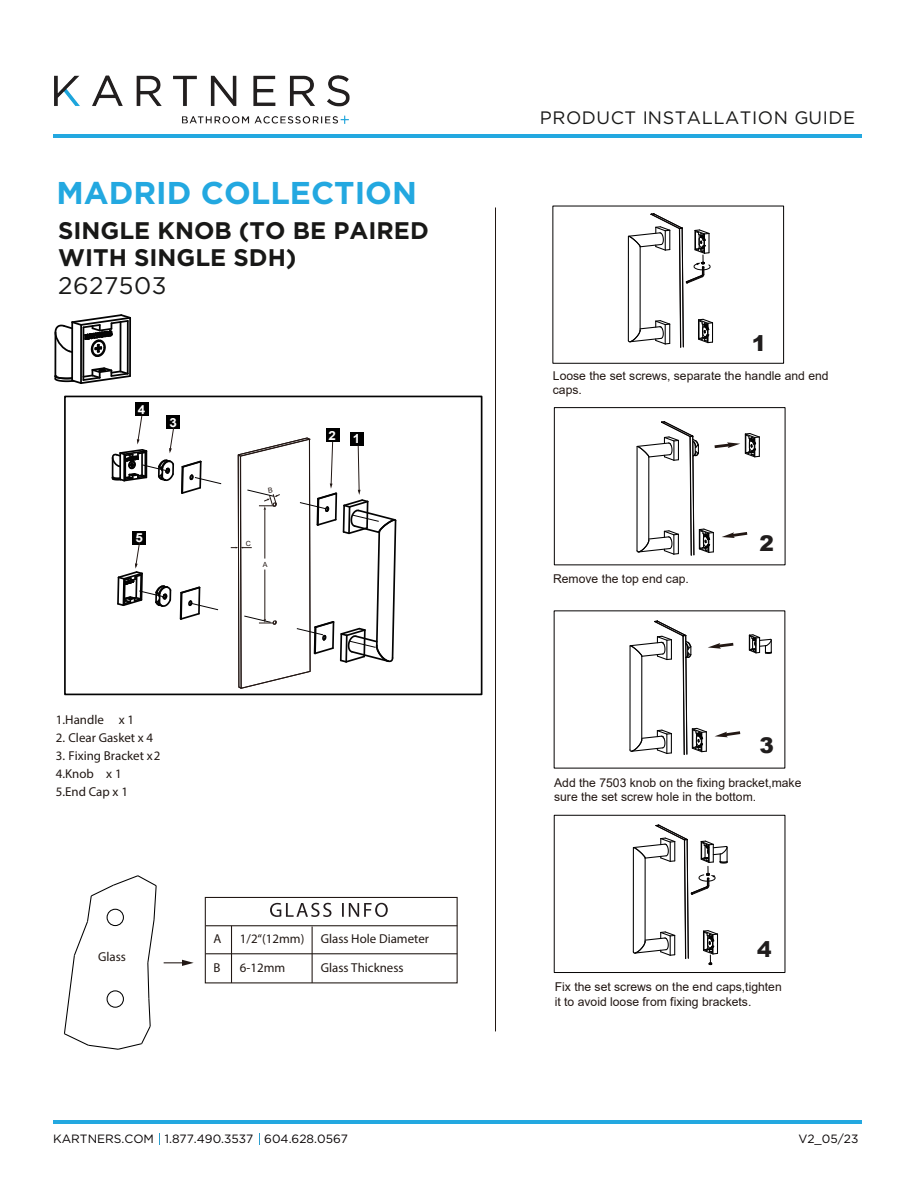
<style>
.page{position:relative;width:917px;height:1188px;background:#fff}
.page>*{position:absolute;margin:0;border:0;box-sizing:border-box;transform-origin:0 0}
.t1{font:700 31.5px "Gotham";color:#23a8e0}
.t2{font:700 24px/27.6px "Gotham";color:#181817}
.t3{font:24px "Gotham";letter-spacing:.025em;color:#181817}
.t4{font:900 21.6px "Arial";color:#201d1d}
.t5{font:18px "Gotham";letter-spacing:.03em;color:#181817}
.t6{font:12.9px/18px "Myriad Pro";color:#211814}
.t7{font:700 12.6px "Arial";color:#fff;scale:1.07 1}
.t8{font:12.15px/14.5px "Arial";color:#221713}
.t9{font:12px "Gotham";color:#070304}
.t10{font:7.05px "Arial";color:#221713}
</style>
<div class="page">
<hr style="left:54px;top:134px;width:807px;height:4px;background:#23a8e0">
<hr style="left:54px;top:1120px;width:807px;height:4px;background:#23a8e0">
<img style="left:55px;top:76px;width:294px;height:48px">
<hr style="left:495px;top:207px;width:1px;height:824px;background:#221713">
<svg style="left:270px;top:903px;width:118px;height:14px"></svg>
<hr style="left:231px;top:926px;width:1px;height:57px;background:#211814">
<hr style="left:311px;top:927px;width:1px;height:56px;background:#211814">
<div style="left:205px;top:897px;width:252px;height:86px;border:1px solid #211814"></div>
<hr style="left:206px;top:925px;width:251px;height:1px;background:#211814">
<hr style="left:206px;top:953px;width:251px;height:1px;background:#211814">
<svg style="left:64px;top:875px;width:93px;height:175px"></svg>
<div style="left:107px;top:990px;width:17px;height:18px;border:1px solid #000;border-radius:50%"></div>
<div style="left:107px;top:909px;width:17px;height:17px;border:1px solid #000;border-radius:50%"></div>
<svg style="left:164px;top:960px;width:30px;height:6px"></svg>
<div style="left:64px;top:396px;width:418px;height:299px;border:2px solid #030303"></div>
<div style="left:135px;top:403px;width:14px;height:13px;background:#000"></div>
<hr style="left:54px;top:332px;width:2px;height:47px;background:#030303">
<hr style="left:71px;top:322px;width:2px;height:58px;background:#030303">
<hr style="left:80px;top:325px;width:2px;height:58px;background:#030303">
<hr style="left:82px;top:327px;width:2px;height:53px;background:#030303">
<hr style="left:119px;top:322px;width:2px;height:49px;background:#030303">
<hr style="left:127px;top:321px;width:2px;height:53px;background:#030303">
<hr style="left:129px;top:318px;width:2px;height:58px;background:#030303">
<svg style="left:54px;top:366px;width:77px;height:18px"></svg>
<svg style="left:54px;top:314px;width:77px;height:44px"></svg>
<div style="left:552px;top:206px;width:232px;height:158px;border:1px solid #050303"></div>
<div style="left:554px;top:407px;width:231px;height:158px;border:1px solid #050303"></div>
<div style="left:553px;top:815px;width:232px;height:158px;border:1px solid #050303"></div>
<svg style="left:627px;top:213px;width:86px;height:135px"></svg>
<svg style="left:636px;top:421px;width:124px;height:135px"></svg>
<svg style="left:629px;top:620px;width:111px;height:135px"></svg>
<svg style="left:748px;top:634px;width:24px;height:20px"></svg>
<svg style="left:632px;top:824px;width:96px;height:141px"></svg>
<svg style="left:111px;top:414px;width:286px;height:275px"></svg>
<h1 class="t1" style="left:56px;top:174px;width:362px">MADRID COLLECTION</h1>
<h2 class="t2" style="left:58px;top:216px;width:372px">SINGLE KNOB (TO BE PAIRED<br>WITH SINGLE SDH)</h2>
<h2 class="t3" style="left:58px;top:272px;width:110px">2627503</h2>
<p class="t7" style="left:138px;top:401px;width:8px">4</p>
<p class="t7" style="left:170px;top:414px;width:8px">3</p>
<p class="t7" style="left:135px;top:529px;width:8px">5</p>
<p class="t10" style="left:246px;top:539px;width:7px">C</p>
<p class="t10" style="left:263px;top:560px;width:6px">A</p>
<p class="t7" style="left:328px;top:427px;width:8px">2</p>
<p class="t7" style="left:353px;top:430px;width:8px">1</p>
<p class="t6" style="left:56px;top:711px;width:80px">1.Handle x 1</p>
<p class="t6" style="left:56px;top:729px;width:98px">2. Clear Gasket x 4</p>
<p class="t6" style="left:56px;top:747px;width:106px">3. Fixing Bracket x 2<br>4.Knob x 1<br>5.End Cap x 1</p>
<p class="t6" style="left:98px;top:948px;width:29px">Glass</p>
<p class="t6" style="left:213px;top:929px;width:9px">A</p>
<p class="t6" style="left:213px;top:959px;width:8px">B</p>
<p class="t6" style="left:240px;top:929px;width:66px">1/2“(12mm)</p>
<p class="t6" style="left:321px;top:930px;width:110px">Glass Hole Diameter</p>
<p class="t6" style="left:240px;top:959px;width:47px">6-12mm</p>
<p class="t6" style="left:321px;top:959px;width:84px">Glass Thickness</p>
<h3 class="t5" style="left:540px;top:108px;width:317px">PRODUCT INSTALLATION GUIDE</h3>
<h3 class="t4" style="left:751px;top:327px;width:16px">1</h3>
<p class="t8" style="left:553px;top:368px;width:277px">Loose the set screws, separate the handle and end caps.</p>
<p class="t8" style="left:553px;top:571px;width:137px">Remove the top end cap.</p>
<h3 class="t4" style="left:759px;top:528px;width:16px">2</h3>
<h3 class="t4" style="left:759px;top:730px;width:16px">3</h3>
<p class="t8" style="left:554px;top:775px;width:249px">Add the 7503 knob on the fixing bracket,make sure the set screw hole in the bottom.</p>
<h3 class="t4" style="left:757px;top:933px;width:16px">4</h3>
<p class="t8" style="left:554px;top:979px;width:228px">Fix the set screws on the end caps,tighten it to avoid loose from fixing brackets.</p>
<p class="t9" style="left:53px;top:1132px;width:296px">KARTNERS.COM 1.877.490.3537 604.628.0567</p>
<p class="t9" style="left:798px;top:1132px;width:61px">V2_05/23</p>
</div>
